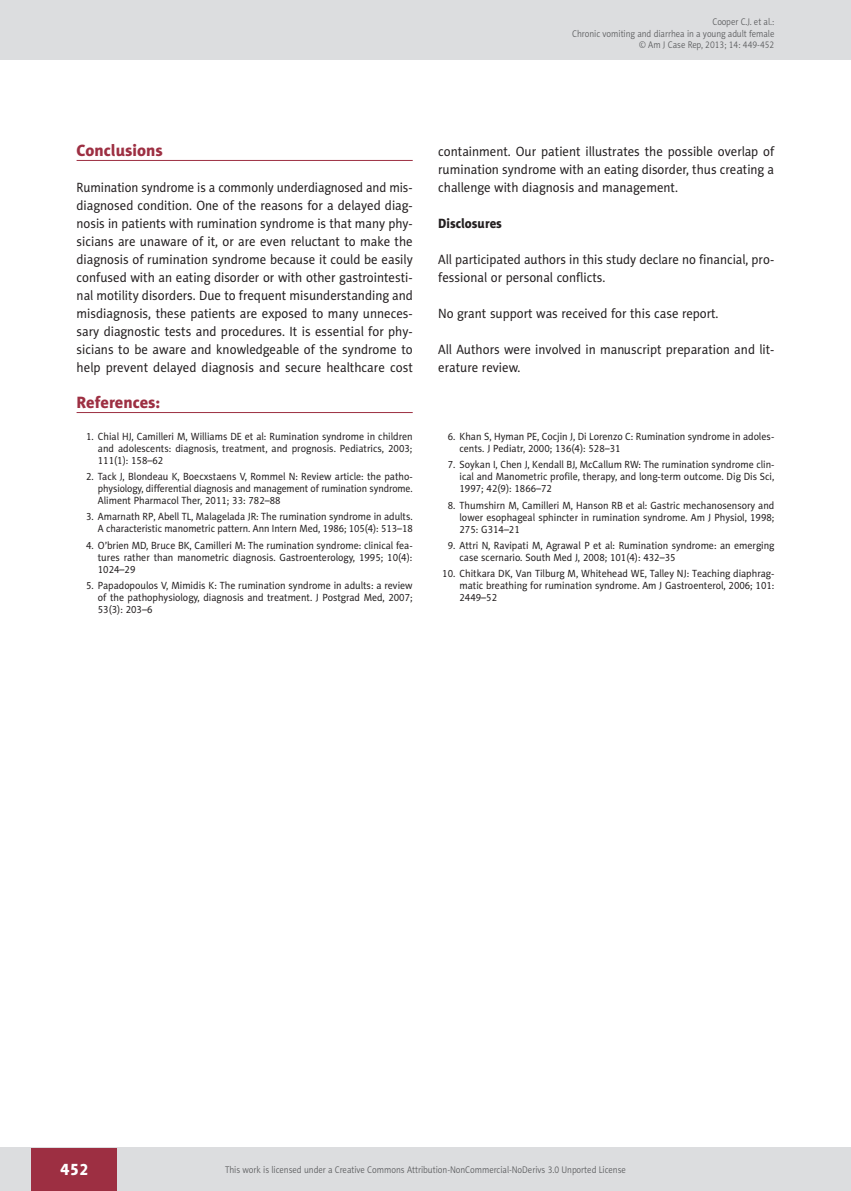
<style>
.page{position:relative;width:851px;height:1191px;background:#fff}
.page>*{position:absolute;margin:0;border:0;box-sizing:border-box;transform-origin:0 0}
.AJCR_Headline_1{font:16.5px "Naomi Sans EFN Heavy";color:#9d2f42}
.AJCR_Referencje_Tytu{font:16.5px "Naomi Sans EFN Heavy";color:#9d2f42}
.t1{font:16.5px "Naomi Sans EFN Heavy";color:#fff}
.AJCR_Body{font:13.5px/18px "Naomi Sans EFN";color:#231f20;text-align:justify;scale:.93 1}
.AJCR_Body-2{font:13.5px/18px "Naomi Sans EFN";color:#231f20;scale:.95 1}
.AJCR_Headline_2{font:13.5px "Naomi Sans EFN Heavy";color:#231f20;scale:.95 1}
.AJCR_Referencje_punk{font:10.5px/12px "Naomi Sans EFN";color:#231f20;text-align:justify;scale:.95 1}
.t2{font:9.75px/11.2px "Naomi Sans EFN Light";color:#57585a;text-align:right;scale:.9 1}
</style>
<div class="page">
<hr style="left:77px;top:160px;width:335px;height:1px;background:#9d2f42">
<hr style="left:77px;top:412px;width:335px;height:1px;background:#9d2f42">
<div style="left:0;top:1148px;width:850px;height:43px;background:#dcdddf"></div>
<div style="left:32px;top:1148px;width:85px;height:42px;background:#9d2f42"></div>
<div style="left:0;top:0;width:850px;height:60px;background:#dcdddf"></div>
<p class="t2" style="left:572px;top:16px;width:226px">Cooper C.J. et al.:<br>Chronic vomiting and diarrhea in a young adult female © Am J Case Rep, 2013; 14: 449-452</p>
<p class="AJCR_Headline_1" style="left:77px;top:140px;width:88px">Conclusions</p>
<p class="AJCR_Body" style="left:77px;top:178px;width:363px">Rumination syndrome is a commonly underdiagnosed and mis&shy;diagnosed condition. One of the reasons for a delayed diag&shy;nosis in patients with rumination syndrome is that many phy&shy;sicians are unaware of it, or are even reluctant to make the diagnosis of rumination syndrome because it could be easily confused with an eating disorder or with other gastrointesti&shy;nal motility disorders. Due to frequent misunderstanding and misdiagnosis, these patients are exposed to many unneces&shy;sary diagnostic tests and procedures. It is essential for phy&shy;sicians to be aware and knowledgeable of the syndrome to help prevent delayed diagnosis and secure healthcare cost</p>
<p class="AJCR_Referencje_Tytu" style="left:77px;top:392px;width:85px">References:</p>
<p class="AJCR_Referencje_punk" style="left:98px;top:430px;width:333px;text-indent:-12px">1. Chial HJ, Camilleri M, Williams DE et al: Rumination syndrome in children and adolescents: diagnosis, treatment, and prognosis. Pediatrics, 2003; 111(1): 158–62</p>
<p class="AJCR_Referencje_punk" style="left:98px;top:471px;width:333px;text-indent:-12px">2. Tack J, Blondeau K, Boecxstaens V, Rommel N: Review article: the patho&shy;physiology, differential diagnosis and management of rumination syndrome.<br>Aliment Pharmacol Ther, 2011; 33: 782–88</p>
<p class="AJCR_Referencje_punk" style="left:86px;top:511px;width:345px;text-align:right">3. Amarnath RP, Abell TL, Malagelada JR: The rumination syndrome in adults.<br>A characteristic manometric pattern. Ann Intern Med, 1986; 105(4): 513–18</p>
<p class="AJCR_Referencje_punk" style="left:98px;top:539px;width:333px;text-indent:-12px">4. O’brien MD, Bruce BK, Camilleri M: The rumination syndrome: clinical fea&shy;tures rather than manometric diagnosis. Gastroenterology, 1995; 10(4):<br>1024–29</p>
<p class="AJCR_Referencje_punk" style="left:98px;top:579px;width:333px;text-indent:-12px">5. Papadopoulos V, Mimidis K: The rumination syndrome in adults: a review of the pathophysiology, diagnosis and treatment. J Postgrad Med, 2007; 53(3): 203–6</p>
<p class="AJCR_Body-2" style="left:438px;top:142px;width:355px;text-align:justify">containment. Our patient illustrates the possible overlap of rumination syndrome with an eating disorder, thus creating a challenge with diagnosis and management.</p>
<p class="AJCR_Headline_2" style="left:438px;top:215px;width:69px">Disclosures</p>
<p class="AJCR_Body-2" style="left:438px;top:250px;width:355px">All participated authors in this study declare no financial, pro&shy;fessional or personal conflicts.</p>
<p class="AJCR_Body-2" style="left:438px;top:304px;width:296px">No grant support was received for this case report.</p>
<p class="AJCR_Body-2" style="left:438px;top:340px;width:355px">All Authors were involved in manuscript preparation and lit&shy;erature review.</p>
<p class="AJCR_Referencje_punk" style="left:459px;top:430px;width:333px;text-indent:-12px">6. Khan S, Hyman PE, Cocjin J, Di Lorenzo C: Rumination syndrome in adoles&shy;cents. J Pediatr, 2000; 136(4): 528–31</p>
<p class="AJCR_Referencje_punk" style="left:459px;top:459px;width:333px;text-indent:-12px">7. Soykan I, Chen J, Kendall BJ, McCallum RW: The rumination syndrome clin&shy;ical and Manometric profile, therapy, and long-term outcome. Dig Dis Sci, 1997; 42(9): 1866–72</p>
<p class="AJCR_Referencje_punk" style="left:459px;top:499px;width:333px;text-indent:-12px">8. Thumshirn M, Camilleri M, Hanson RB et al: Gastric mechanosensory and lower esophageal sphincter in rumination syndrome. Am J Physiol, 1998; 275: G314–21</p>
<p class="AJCR_Referencje_punk" style="left:459px;top:539px;width:333px;text-indent:-12px">9. Attri N, Ravipati M, Agrawal P et al: Rumination syndrome: an emerging case scernario. South Med J, 2008; 101(4): 432–35</p>
<p class="AJCR_Referencje_punk" style="left:459px;top:567px;width:333px;text-indent:-17px">10. Chitkara DK, Van Tilburg M, Whitehead WE, Talley NJ: Teaching diaphrag&shy;matic breathing for rumination syndrome. Am J Gastroenterol, 2006; 101:<br>2449–52</p>
<h1 class="t1" style="left:60px;top:1159px;width:30px">452</h1>
<p class="t2" style="left:225px;top:1164px;width:447px">This work is licensed under a Creative Commons Attribution-NonCommercial-NoDerivs 3.0 Unported License</p>
</div>
